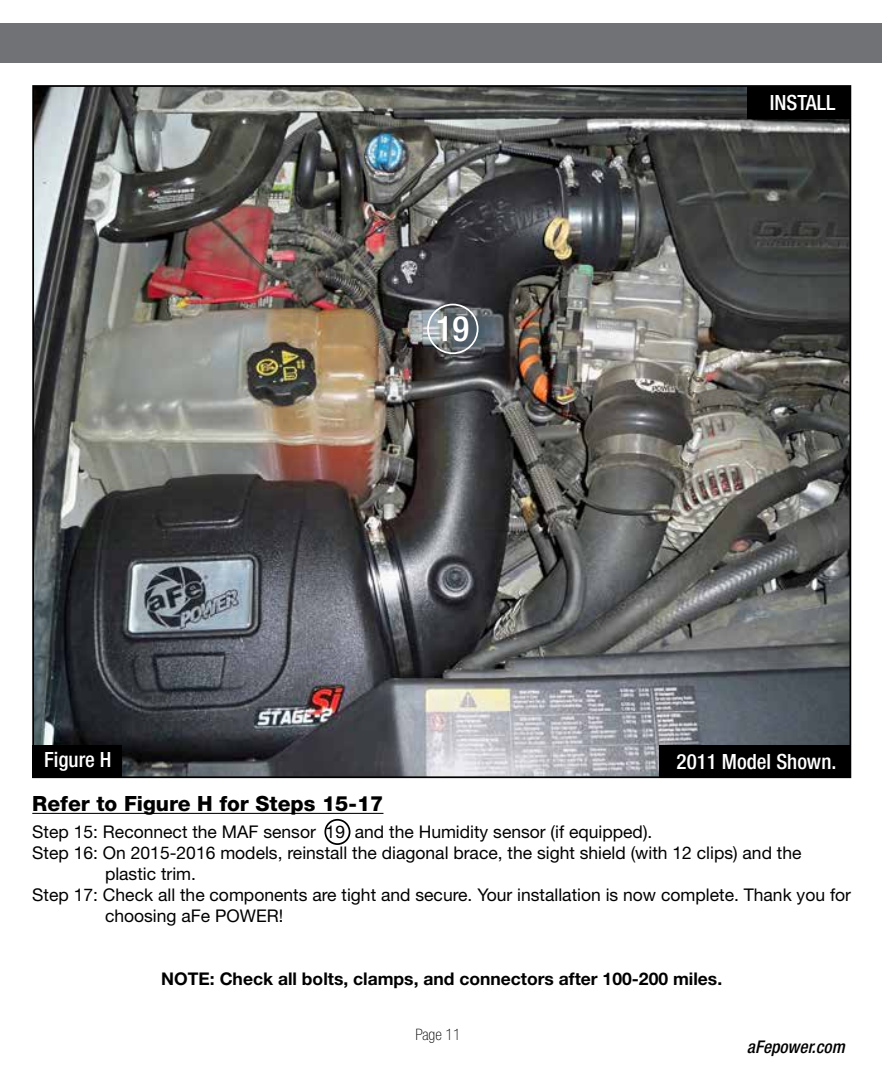
<style>
.page{position:relative;width:882px;height:1071px;background:#fff}
.page>*{position:absolute;margin:0;border:0;box-sizing:border-box;transform-origin:0 0}
.t1{font:500 condensed 35px "Helvetica Neue";color:#fff}
.t2{font:500 condensed 21px "Helvetica Neue";color:#fff}
.t3{font:800 21px "Helvetica Neue";color:#000}
.t4{font:17.5px "Helvetica Neue";color:#000}
.t5{font:700 17.5px "Helvetica Neue";color:#000}
.t6{font:italic 500 condensed 17.5px "Helvetica Neue";color:#000}
.t7{font:100 condensed 15.75px "Helvetica Neue";color:#000}
</style>
<div class="page">
<img style="left:35px;top:88px;width:813px;height:687px">
<div style="left:0;top:23px;width:882px;height:40px;background:#717275"></div>
<hr style="left:32px;top:813px;width:351px;height:1px;background:#000">
<div style="left:747px;top:86px;width:103px;height:33px;background:#000"></div>
<div style="left:32px;top:745px;width:90px;height:33px;background:#000"></div>
<div style="left:324px;top:819px;width:26px;height:26px;border:2px solid #000;border-radius:50%"></div>
<div style="left:427px;top:304px;width:52px;height:50px;border:2px solid #fff;border-radius:50%"></div>
<div style="left:659px;top:745px;width:191px;height:33px;background:#000"></div>
<h1 class="t1" style="left:436px;top:308px;width:35px">19</h1>
<p class="t2" style="left:44px;top:747px;width:69px">Figure H</p>
<p class="t3" style="left:32px;top:791px;width:353px">Refer to Figure H for Steps 15-17</p>
<p class="t2" style="left:770px;top:90px;width:67px">INSTALL</p>
<p class="t2" style="left:677px;top:749px;width:161px">2011 Model Shown.</p>
<p class="t4" style="left:32px;top:821px;width:622px">Step 15: Reconnect the MAF sensor 19 and the Humidity sensor (if equipped).</p>
<p class="t4" style="left:32px;top:842px;width:771px">Step 16: On 2015-2016 models, reinstall the diagonal brace, the sight shield (with 12 clips) and the</p>
<p class="t4" style="left:105px;top:863px;width:93px">plastic trim.</p>
<p class="t4" style="left:32px;top:884px;width:820px">Step 17: Check all the components are tight and secure. Your installation is now complete. Thank you for</p>
<p class="t4" style="left:105px;top:905px;width:180px">choosing aFe POWER!</p>
<p class="t5" style="left:161px;top:968px;width:562px">NOTE: Check all bolts, clamps, and connectors after 100-200 miles.</p>
<p class="t7" style="left:416px;top:1026px;width:47px">Page 11</p>
<p class="t6" style="left:747px;top:1036px;width:99px">aFepower.com</p>
</div>
